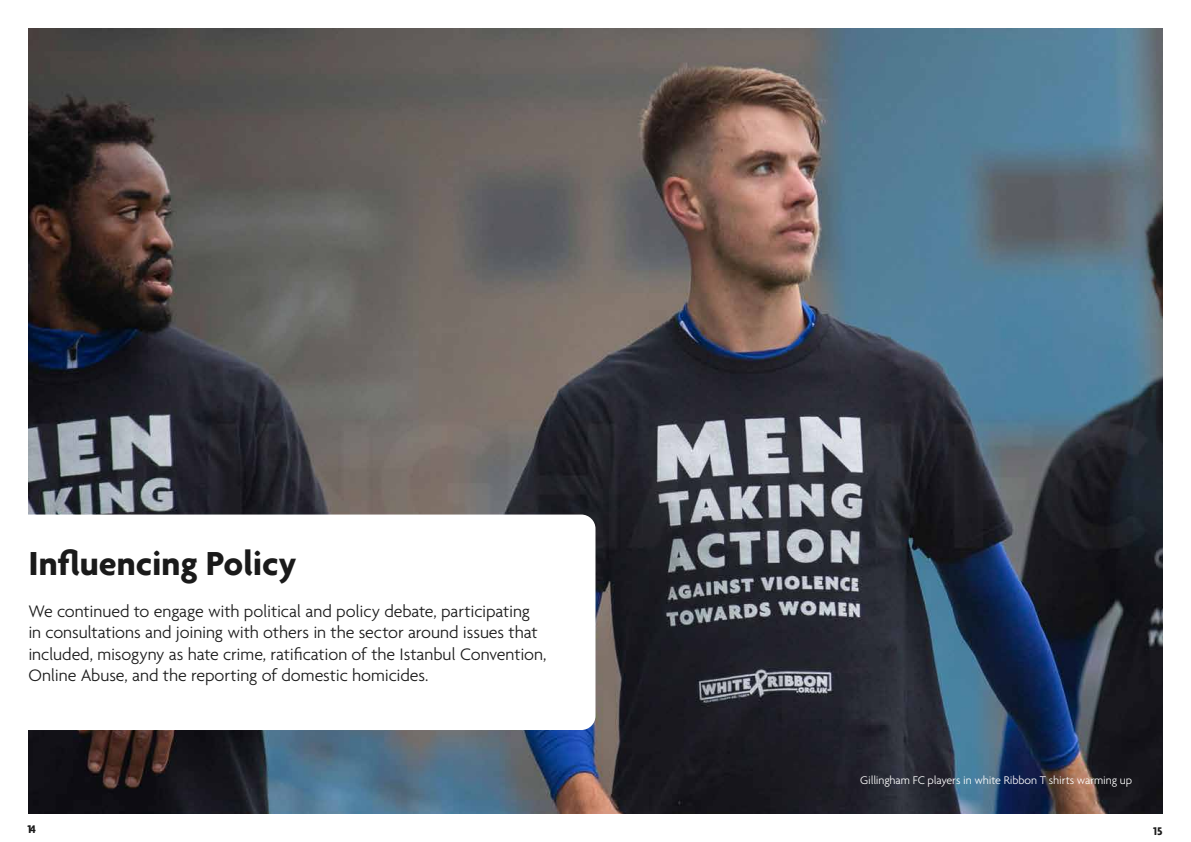
<style>
.page{position:relative;width:1191px;height:842px;background:#fff}
.page>*{position:absolute;margin:0;border:0;box-sizing:border-box;transform-origin:0 0}
.t1{font:700 36px "Agenda";color:#1a1a1a}
.t2{font:300 18px/21.6px "Agenda";letter-spacing:-.01em;color:#1a1a1a}
.t3{font:300 12px "Agenda";letter-spacing:-.015em;color:#fff}
.t4{font:700 12px "Agenda";color:#1a1a1a}
</style>
<div class="page">
<img style="left:28px;top:28px;width:1134px;height:786px">
<svg style="left:28px;top:514px;width:567px;height:216px"></svg>
<h1 class="t1" style="left:28px;top:541px;width:270px">Influencing Policy</h1>
<p class="t2" style="left:28px;top:600px;width:520px">We continued to engage with political and policy debate, participating in consultations and joining with others in the sector around issues that included, misogyny as hate crime, ratification of the Istanbul Convention, Online Abuse, and the reporting of domestic homicides.</p>
<p class="t3" style="left:860px;top:773px;width:273px">Gillingham FC players in white Ribbon T shirts warming up</p>
<p class="t4" style="left:28px;top:822px;width:10px">14</p>
<p class="t4" style="left:1153px;top:824px;width:11px">15</p>
</div>
